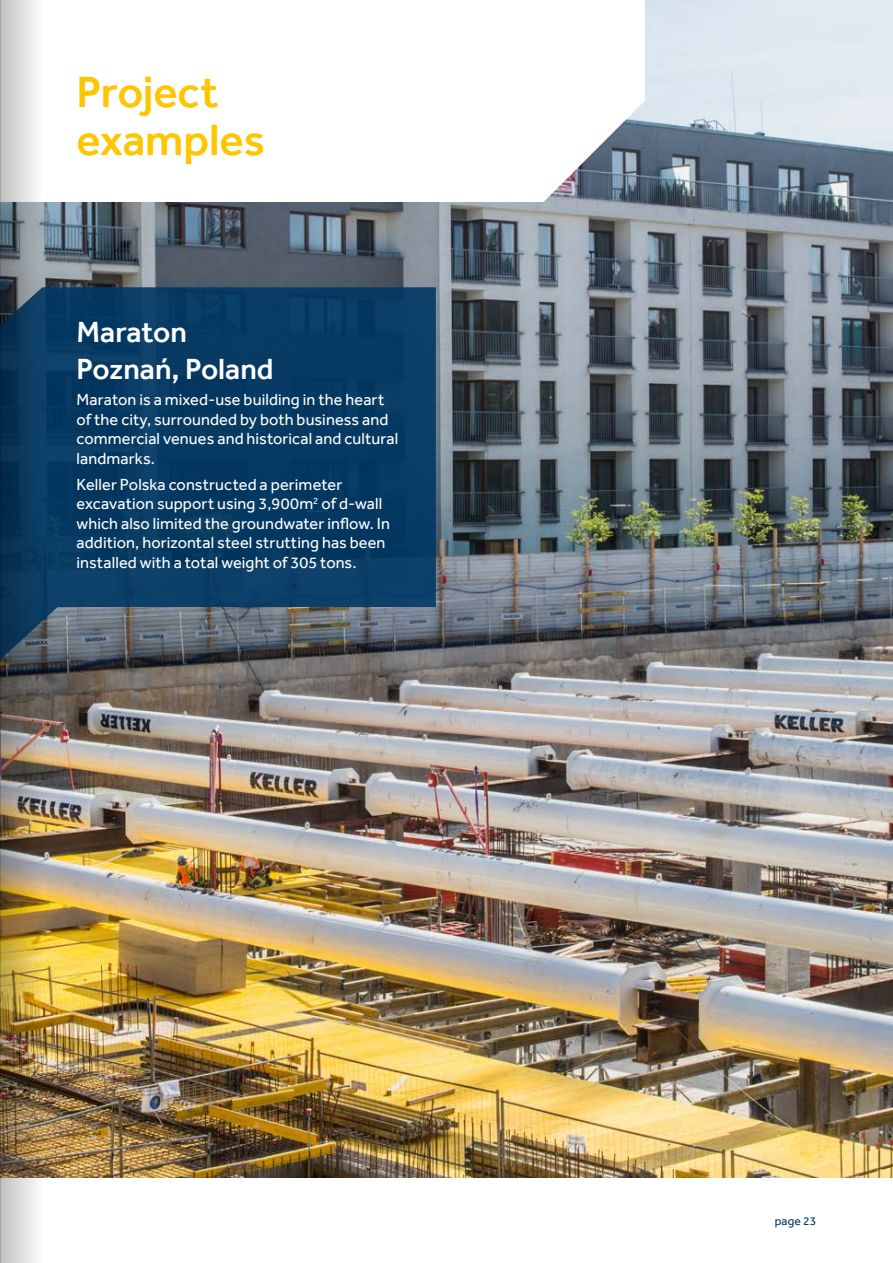
<style>
.page{position:relative;width:893px;height:1263px;background:#fff}
.page>*{position:absolute;margin:0;border:0;box-sizing:border-box;transform-origin:0 0}
.t1{font:500 45px/48px "Effra";letter-spacing:-.005em;color:#fdc600}
.t2{font:500 30px/36.8px "Effra";color:#fff}
.t3{font:16.5px/19.5px "Effra";letter-spacing:.005em;color:#fff}
.t4{font:12px "Effra";letter-spacing:.02em;color:#003865}
</style>
<div class="page">
<img style="left:43px;top:0;width:850px;height:1178px">
<svg style="left:43px;top:0;width:602px;height:202px"></svg>
<svg style="left:43px;top:287px;width:393px;height:373px;background:#144165"></svg>
<img style="left:1px;top:0;width:42px;height:1263px">
<hr style="left:0;top:0;width:1px;height:1263px;background:#000">
<h1 class="t1" style="left:77px;top:67px;width:190px">Project examples</h1>
<h2 class="t2" style="left:77px;top:313px;width:199px">Maraton<br>Poznań, Poland</h2>
<p class="t3" style="left:77px;top:390px;width:323px">Maraton is a mixed-use building in the heart of the city, surrounded by both business and commercial venues and historical and cultural landmarks.</p>
<p class="t3" style="left:77px;top:474px;width:315px">Keller Polska constructed a perimeter excavation support using 3,900m<sup>2</sup> of d-wall which also limited the groundwater inflow. In addition, horizontal steel strutting has been installed with a total weight of 305 tons.</p>
<p class="t4" style="left:775px;top:1213px;width:43px">page 23</p>
</div>
